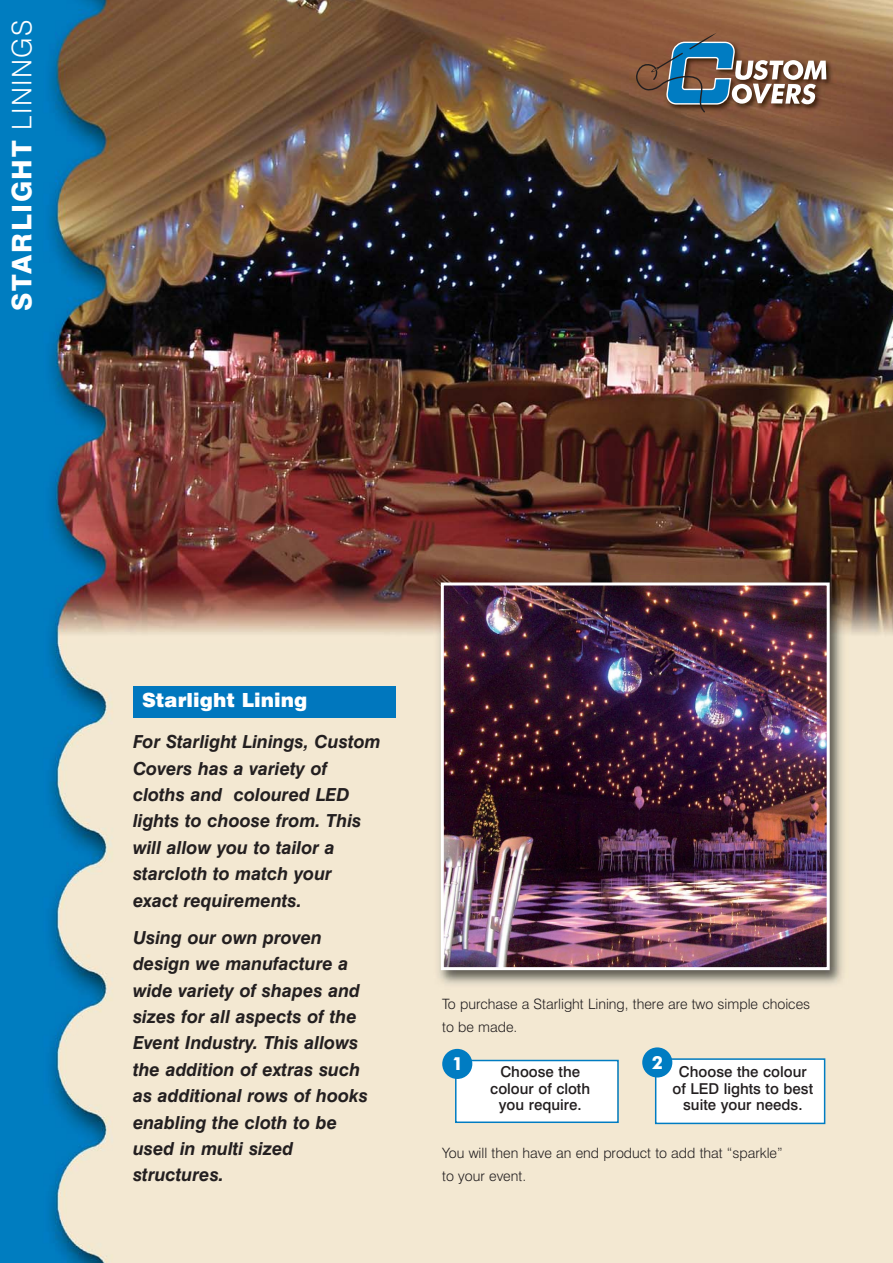
<style>
.page{position:relative;width:893px;height:1263px;background:#fff}
.page>*{position:absolute;margin:0;border:0;box-sizing:border-box;transform-origin:0 0}
.t1{font:800 27px "Swiss 721 BT";letter-spacing:.06em;color:#fff}
.t2{font:900 19.5px "Swiss 721 BT";color:#fff}
.t3{font:italic 700 18px/26.4px "Swiss 721 BT";color:#231f20}
.t4{font:700 18px "Futura BT";color:#fff}
.t5{font:500 15px/16.5px "Swiss 721 BT";color:#231f20;text-align:center}
.t6{font:300 14.25px/22.5px "Swiss 721 BT";color:#231f20}
.s1{font-weight:300}
</style>
<div class="page">
<img style="left:0;top:0;width:892px;height:1263px">
<div style="left:133px;top:687px;width:262px;height:31px;background:#0077be"></div>
<img style="left:629px;top:14px;width:216px;height:111px">
<svg style="left:634px;top:33px;width:192px;height:80px;background:#7f726a"></svg>
<div style="left:456px;top:1061px;width:161px;height:61px;background:#fff"></div>
<div style="left:455px;top:1060px;width:164px;height:63px;border:2px solid #007cc2"></div>
<div style="left:442px;top:1049px;width:30px;height:30px;background:#007cc2;border-radius:50%"></div>
<div style="left:656px;top:1060px;width:168px;height:63px;background:#fff"></div>
<div style="left:655px;top:1058px;width:170px;height:66px;border:2px solid #007cc2"></div>
<div style="left:642px;top:1047px;width:30px;height:31px;background:#007cc2;border-radius:50%"></div>
<img style="left:434px;top:576px;width:415px;height:414px">
<img style="left:445px;top:587px;width:381px;height:379px">
<div style="left:441px;top:583px;width:389px;height:387px;border:3px solid #fff"></div>
<h1 class="t1" style="left:9px;top:311px;width:293px;rotate:-90deg">STARLIGHT <span class="s1">LININGS</span></h1>
<p class="t2" style="left:142px;top:691px;width:167px">Starlight Lining</p>
<p class="t3" style="left:133px;top:730px;width:249px">For Starlight Linings, Custom<br>Covers has a variety of cloths and coloured LED lights to choose from. This will allow you to tailor a starcloth to match your exact requirements.</p>
<p class="t3" style="left:133px;top:925px;width:236px">Using our own proven design we manufacture a wide variety of shapes and sizes for all aspects of the<br>Event Industry. This allows the addition of extras such as additional rows of hooks enabling the cloth to be used in multi sized structures.</p>
<p class="t6" style="left:442px;top:994px;width:369px">To purchase a Starlight Lining, there are two simple choices to be made.</p>
<p class="t4" style="left:452px;top:1055px;width:13px">1</p>
<p class="t4" style="left:652px;top:1053px;width:13px">2</p>
<p class="t5" style="left:490px;top:1065px;width:101px">Choose the colour of cloth you require.</p>
<p class="t5" style="left:672px;top:1065px;width:142px">Choose the colour of LED lights to best suite your needs.</p>
<p class="t6" style="left:442px;top:1143px;width:342px">You will then have an end product to add that “sparkle” to your event.</p>
</div>
